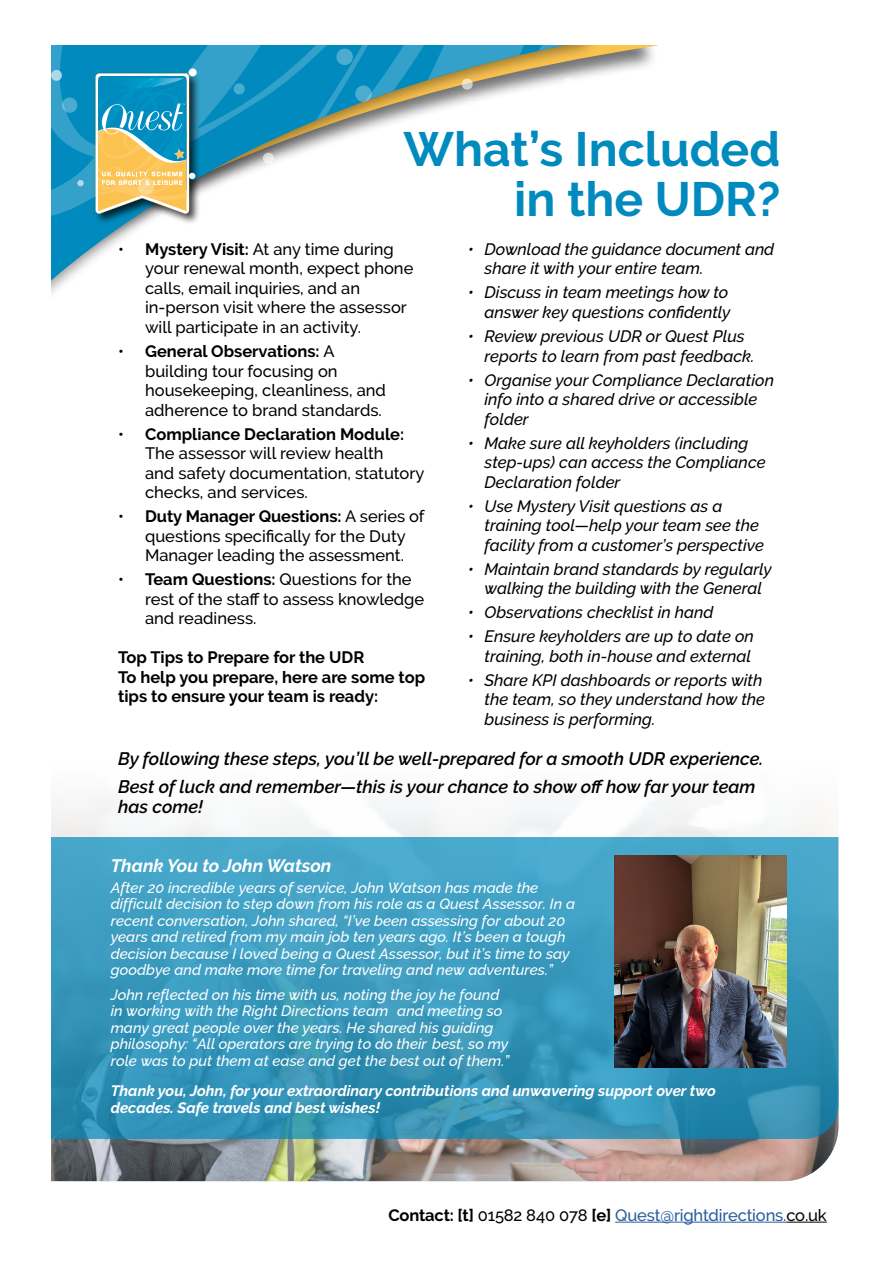
<style>
.page{position:relative;width:893px;height:1263px;background:#fff}
.page>*{position:absolute;margin:0;border:0;box-sizing:border-box;transform-origin:0 0}
.t1{font:700 48px/49.5px "Raleway";color:#008abd;text-align:right}
.t2{font:italic 600 18px/28.5px "Raleway";color:#000}
.t3{font:italic 700 18px "Raleway";color:#fff}
.t4{font:italic 500 16.5px/19.5px "Raleway";color:#000}
.t5{font:500 16.5px/19.5px "Raleway";color:#000}
.t6{font:700 16.5px/19.5px "Raleway";color:#000}
.t7{font:500 16.5px "Raleway";letter-spacing:-.01em;color:#275b9b}
.t8{font:italic 500 15px/16.5px "Raleway";color:#fff}
.t9{font:italic 700 15px/16.5px "Raleway";color:#fff}
.s1{font-weight:700}
.s2{font-weight:700;color:#000}
.s3{color:#000}
</style>
<div class="page">
<img style="left:51px;top:801px;width:787px;height:380px">
<svg style="left:598px;top:45px;width:59px;height:30px"></svg>
<svg style="left:51px;top:45px;width:517px;height:249px"></svg>
<div style="left:93px;top:71px;width:108px;height:154px;background:#000;opacity:.75"></div>
<hr style="left:615px;top:1222px;width:171px;height:1px;background:#275b9b">
<hr style="left:786px;top:1222px;width:41px;height:1px;background:#000">
<div style="left:473px;top:193px;width:9px;height:9px;background:#fff;border-radius:50%"></div>
<div style="left:189px;top:68px;width:8px;height:8px;background:#fff;border-radius:50%"></div>
<svg style="left:462px;top:79px;width:11px;height:11px"></svg>
<svg style="left:51px;top:70px;width:11px;height:11px"></svg>
<svg style="left:95px;top:73px;width:100px;height:141px;background:#83ad9d"></svg>
<div style="left:77px;top:180px;width:7px;height:6px;background:#add9e9;border-radius:50%"></div>
<div style="left:498px;top:143px;width:9px;height:9px;background:#fff;border-radius:50%"></div>
<svg style="left:62px;top:97px;width:15px;height:16px"></svg>
<div style="left:329px;top:160px;width:16px;height:16px;background:#fff;border-radius:50%"></div>
<div style="left:234px;top:83px;width:11px;height:11px;background:#4cacd0;border-radius:50%"></div>
<svg style="left:138px;top:178px;width:16px;height:17px"></svg>
<div style="left:553px;top:168px;width:8px;height:8px;background:#fff;border-radius:50%"></div>
<div style="left:336px;top:49px;width:17px;height:16px;background:#4cacd0;border-radius:50%"></div>
<svg style="left:263px;top:153px;width:11px;height:11px"></svg>
<div style="left:486px;top:103px;width:16px;height:15px;background:#fff;border-radius:50%"></div>
<svg style="left:355px;top:85px;width:17px;height:17px"></svg>
<div style="left:563px;top:77px;width:11px;height:11px;background:#fff;border-radius:50%"></div>
<svg style="left:51px;top:837px;width:787px;height:302px;background:#3a9abd"></svg>
<img style="left:615px;top:855px;width:171px;height:213px">
<h1 class="t1" style="left:403px;top:125px;width:378px">What’s Included in the UDR?</h1>
<p class="t4" style="left:484px;top:239px;width:291px;text-indent:-16px">• Download the guidance document and share it with your entire team.</p>
<p class="t4" style="left:468px;top:283px;width:264px;text-align:right">• Discuss in team meetings how to answer key questions confidently</p>
<p class="t4" style="left:484px;top:326px;width:271px;text-indent:-16px">• Review previous UDR or Quest Plus reports to learn from past feedback.</p>
<p class="t4" style="left:484px;top:370px;width:291px;text-indent:-16px">• Organise your Compliance Declaration info into a shared drive or accessible folder</p>
<p class="t4" style="left:484px;top:433px;width:283px;text-indent:-16px">• Make sure all keyholders (including step-ups) can access the Compliance<br>Declaration folder</p>
<p class="t4" style="left:484px;top:496px;width:281px;text-indent:-16px">• Use Mystery Visit questions as a training tool—help your team see the facility from a customer’s perspective</p>
<p class="t4" style="left:468px;top:559px;width:305px;text-align:center">• Maintain brand standards by regularly walking the building with the General</p>
<p class="t4" style="left:468px;top:602px;width:247px">• Observations checklist in hand</p>
<p class="t4" style="left:468px;top:626px;width:287px;text-align:right">• Ensure keyholders are up to date on training, both in-house and external</p>
<p class="t4" style="left:484px;top:670px;width:282px;text-indent:-16px">• Share KPI dashboards or reports with the team, so they understand how the business is performing.</p>
<p class="t2" style="left:118px;top:744px;width:647px">By following these steps, you’ll be well-prepared for a smooth UDR experience.<br>Best of luck and remember—this is your chance to show off how far your team</p>
<p class="t2" style="left:118px;top:792px;width:87px">has come!</p>
<p class="t5" style="left:145px;top:239px;width:270px;text-indent:-27px">• <span class="s1">Mystery Visit:</span> At any time during your renewal month, expect phone calls, email inquiries, and an in-person visit where the assessor will participate in an activity.</p>
<p class="t5" style="left:145px;top:341px;width:242px;text-indent:-27px">• <span class="s1">General Observations:</span> A building tour focusing on housekeeping, cleanliness, and adherence to brand standards.</p>
<p class="t5" style="left:145px;top:424px;width:281px;text-indent:-27px">• <span class="s1">Compliance Declaration Module:<br></span>The assessor will review health<br>and safety documentation, statutory checks, and services.</p>
<p class="t5" style="left:118px;top:506px;width:308px;text-align:center">• <span class="s1">Duty Manager Questions:</span> A series of questions specifically for the Duty<br>Manager leading the assessment.</p>
<p class="t5" style="left:145px;top:569px;width:281px;text-indent:-27px">• <span class="s1">Team Questions:</span> Questions for the rest of the staff to assess knowledge and readiness.</p>
<p class="t6" style="left:118px;top:648px;width:309px">Top Tips to Prepare for the UDR<br>To help you prepare, here are some top tips to ensure your team is ready:</p>
<p class="t3" style="left:111px;top:855px;width:222px">Thank You to John Watson</p>
<p class="t8" style="left:111px;top:879px;width:466px">After 20 incredible years of service, John Watson has made the difficult decision to step down from his role as a Quest Assessor. In a recent conversation, John shared, “I’ve been assessing for about 20 years and retired from my main job ten years ago. It’s been a tough decision because I loved being a Quest Assessor, but it’s time to say goodbye and make more time for traveling and new adventures.”</p>
<p class="t8" style="left:111px;top:986px;width:400px">John reflected on his time with us, noting the joy he found in working with the Right Directions team and meeting so many great people over the years. He shared his guiding philosophy: “All operators are trying to do their best, so my role was to put them at ease and get the best out of them.”</p>
<p class="t9" style="left:111px;top:1083px;width:607px">Thank you, John, for your extraordinary contributions and unwavering support over two decades. Safe travels and best wishes!</p>
<p class="t7" style="left:388px;top:1205px;width:440px"><span class="s2">Contact: [t]</span> <span class="s3">01582 840 078</span> <span class="s2">[e]</span> Quest@rightdirections.<span class="s3">co.uk</span></p>
</div>
